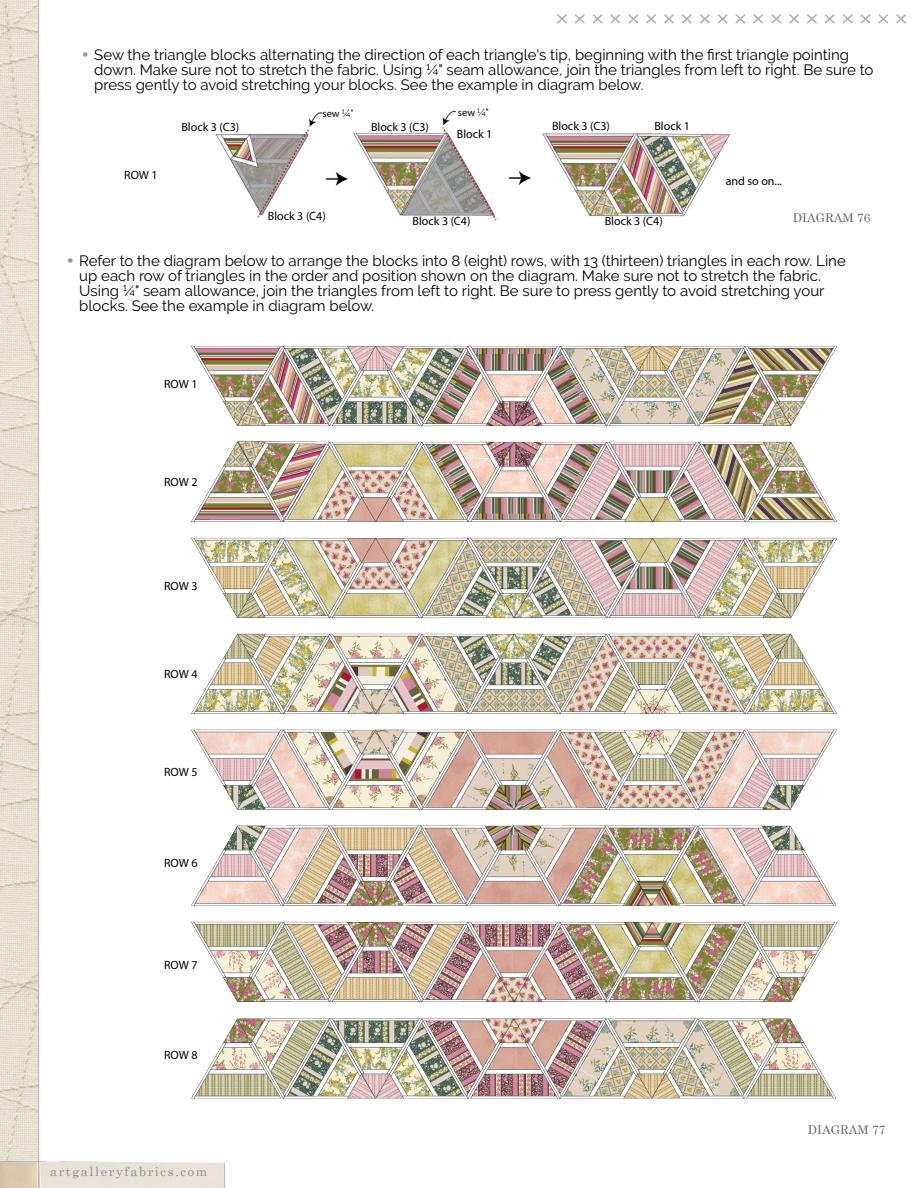
<style>
.page{position:relative;width:918px;height:1188px;background:#fff}
.page>*{position:absolute;margin:0;border:0;box-sizing:border-box;transform-origin:0 0}
.t1{font:15px/15px "Raleway";color:#000}
.t2{font:12.75px "Century Schoolbook";letter-spacing:.125em;color:#939494}
.t3{font:12px "Myriad Pro";color:#000}
.t4{font:12px "Century Schoolbook";color:#636466}
.t5{font:10.5px "Myriad Pro";color:#000}
.s1{font-family:"Century Gothic";color:#939598}
.s2{font-family:"Raleway"}
</style>
<div class="page">
<img style="left:0;top:0;width:40px;height:1154px">
<img style="left:0;top:1154px;width:225px;height:34px">
<svg style="left:557px;top:14px;width:349px;height:10px"></svg>
<img style="left:215px;top:110px;width:515px;height:110px">
<img style="left:191px;top:345px;width:647px;height:754px">
<p class="t1" style="left:94px;top:47px;width:781px;text-indent:-14px"><span class="s1">•</span> Sew the triangle blocks alternating the direction of each triangle's tip, beginning with the first triangle pointing down. Make sure not to stretch the fabric. Using ¼" seam allowance, join the triangles from left to right. Be sure to press gently to avoid stretching your blocks. See the example in diagram below.</p>
<p class="t3" style="left:124px;top:167px;width:35px">ROW 1</p>
<p class="t3" style="left:181px;top:120px;width:59px">Block 3 (C3)</p>
<p class="t5" style="left:323px;top:107px;width:33px">sew <span class="s2">¼"</span></p>
<p class="t3" style="left:371px;top:120px;width:59px">Block 3 (C3)</p>
<p class="t5" style="left:458px;top:106px;width:33px">sew <span class="s2">¼"</span></p>
<p class="t3" style="left:457px;top:126px;width:37px">Block 1</p>
<p class="t3" style="left:268px;top:208px;width:59px">Block 3 (C4)</p>
<p class="t3" style="left:413px;top:214px;width:59px">Block 3 (C4)</p>
<p class="t3" style="left:552px;top:119px;width:59px">Block 3 (C3)</p>
<p class="t3" style="left:654px;top:119px;width:37px">Block 1</p>
<p class="t3" style="left:605px;top:214px;width:59px">Block 3 (C4)</p>
<p class="t3" style="left:726px;top:174px;width:58px">and so on...</p>
<p class="t4" style="left:793px;top:207px;width:79px">DIAGRAM 76</p>
<p class="t1" style="left:79px;top:253px;width:768px;text-indent:-14px"><span class="s1">•</span> Refer to the diagram below to arrange the blocks into 8 (eight) rows, with 13 (thirteen) triangles in each row. Line up each row of triangles in the order and position shown on the diagram. Make sure not to stretch the fabric.<br>Using ¼" seam allowance, join the triangles from left to right. Be sure to press gently to avoid stretching your blocks. See the example in diagram below.</p>
<p class="t3" style="left:164px;top:377px;width:35px">ROW 1</p>
<p class="t3" style="left:164px;top:475px;width:35px">ROW 2</p>
<p class="t3" style="left:164px;top:579px;width:35px">ROW 3</p>
<p class="t3" style="left:164px;top:666px;width:35px">ROW 4</p>
<p class="t3" style="left:164px;top:764px;width:35px">ROW 5</p>
<p class="t3" style="left:164px;top:855px;width:35px">ROW 6</p>
<p class="t3" style="left:164px;top:957px;width:35px">ROW 7</p>
<p class="t3" style="left:164px;top:1047px;width:35px">ROW 8</p>
<p class="t2" style="left:50px;top:1161px;width:159px">artgalleryfabrics.com</p>
<p class="t4" style="left:808px;top:1120px;width:79px">DIAGRAM 77</p>
</div>
